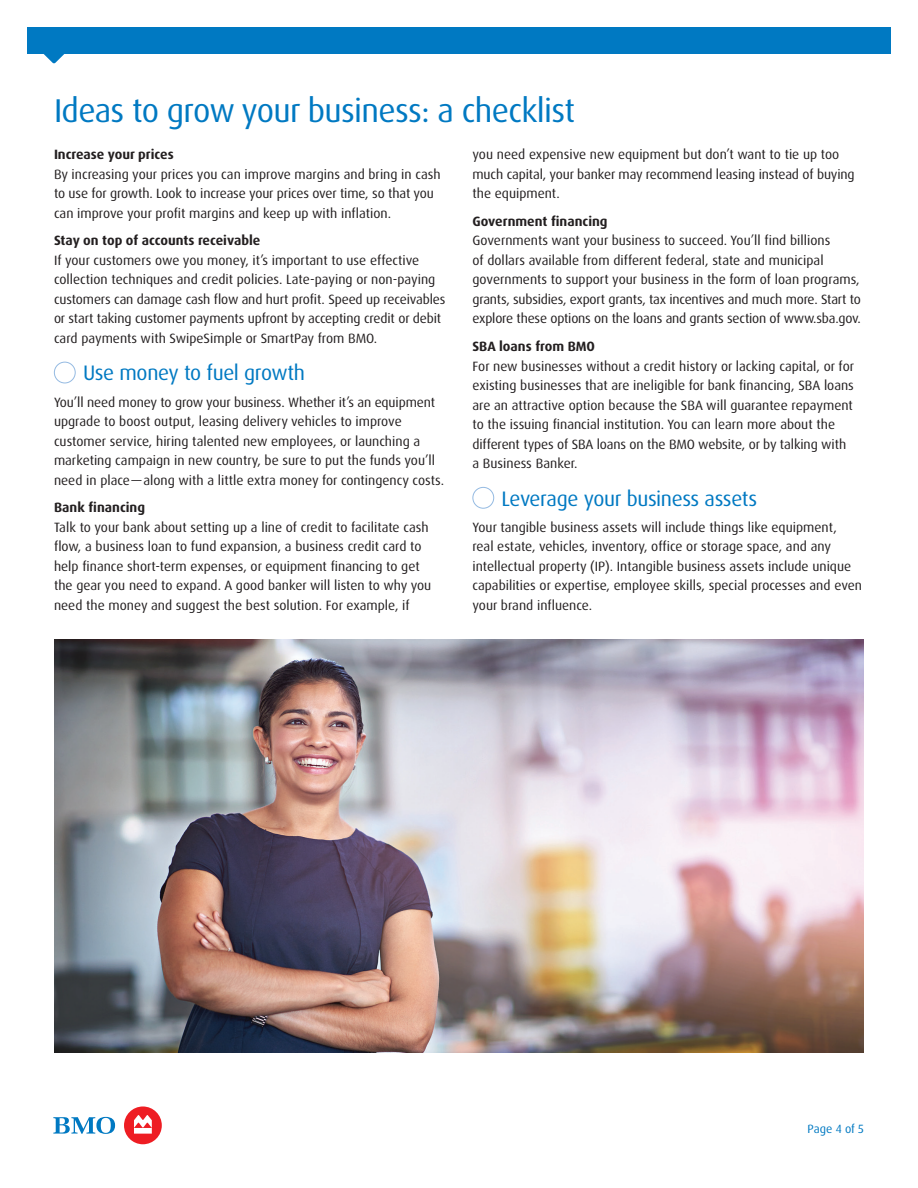
<style>
.page{position:relative;width:918px;height:1188px;background:#fff}
.page>*{position:absolute;margin:0;border:0;box-sizing:border-box;transform-origin:0 0}
.t1{font:33px "Dax OT";letter-spacing:-.02em;color:#0079c2}
.Section_Sub-head_REV{font:21px "Dax OT";letter-spacing:-.02em;color:#0079c2}
.Body_Copy{font:13.5px/19.5px "Dax OT";color:#231f20}
.Paragraph_Subhead{font:700 13.5px "Dax OT";color:#231f20}
.t2{font:12px "Dax OT";letter-spacing:-.005em;color:#0079c2}
</style>
<div class="page">
<div style="left:27px;top:27px;width:864px;height:27px;background:#0079c2"></div>
<svg style="left:43px;top:54px;width:22px;height:10px"></svg>
<div style="left:124px;top:1106px;width:38px;height:38px;background:#ee1d23;border-radius:50%"></div>
<svg style="left:53px;top:1117px;width:62px;height:17px"></svg>
<svg style="left:134px;top:1115px;width:18px;height:19px"></svg>
<div style="left:54px;top:362px;width:22px;height:21px;border:1px solid #94bae2;border-radius:50%"></div>
<div style="left:473px;top:487px;width:21px;height:22px;border:1px solid #94bae2;border-radius:50%"></div>
<img style="left:54px;top:639px;width:810px;height:414px">
<h1 class="t1" style="left:54px;top:90px;width:523px">Ideas to grow your business: a checklist</h1>
<p class="Paragraph_Subhead" style="left:54px;top:146px;width:121px">Increase your prices</p>
<p class="Body_Copy" style="left:54px;top:164px;width:388px">By increasing your prices you can improve margins and bring in cash to use for growth. Look to increase your prices over time, so that you can improve your profit margins and keep up with inflation.</p>
<p class="Paragraph_Subhead" style="left:54px;top:232px;width:208px">Stay on top of accounts receivable</p>
<p class="Body_Copy" style="left:54px;top:251px;width:393px">If your customers owe you money, it’s important to use effective collection techniques and credit policies. Late-paying or non-paying customers can damage cash flow and hurt profit. Speed up receivables or start taking customer payments upfront by accepting credit or debit card payments with SwipeSimple or SmartPay from BMO.</p>
<p class="Section_Sub-head_REV" style="left:83px;top:360px;width:224px">Use money to fuel growth</p>
<p class="Body_Copy" style="left:54px;top:392px;width:392px">You’ll need money to grow your business. Whether it’s an equipment upgrade to boost output, leasing delivery vehicles to improve customer service, hiring talented new employees, or launching a marketing campaign in new country, be sure to put the funds you’ll need in place—along with a little extra money for contingency costs.</p>
<p class="Paragraph_Subhead" style="left:54px;top:499px;width:93px">Bank financing</p>
<p class="Body_Copy" style="left:54px;top:518px;width:379px">Talk to your bank about setting up a line of credit to facilitate cash flow, a business loan to fund expansion, a business credit card to help finance short-term expenses, or equipment financing to get the gear you need to expand. A good banker will listen to why you need the money and suggest the best solution. For example, if</p>
<p class="Body_Copy" style="left:472px;top:145px;width:384px">you need expensive new equipment but don’t want to tie up too much capital, your banker may recommend leasing instead of buying the equipment.</p>
<p class="Paragraph_Subhead" style="left:472px;top:213px;width:137px">Government financing</p>
<p class="Body_Copy" style="left:472px;top:231px;width:390px">Governments want your business to succeed. You’ll find billions<br>of dollars available from different federal, state and municipal governments to support your business in the form of loan programs, grants, subsidies, export grants, tax incentives and much more. Start to explore these options on the loans and grants section of www.sba.gov.</p>
<p class="Paragraph_Subhead" style="left:472px;top:338px;width:124px">SBA loans from BMO</p>
<p class="Body_Copy" style="left:472px;top:356px;width:383px">For new businesses without a credit history or lacking capital, or for existing businesses that are ineligible for bank financing, SBA loans are an attractive option because the SBA will guarantee repayment to the issuing financial institution. You can learn more about the different types of SBA loans on the BMO website, or by talking with a Business Banker.</p>
<p class="Section_Sub-head_REV" style="left:502px;top:485px;width:257px">Leverage your business assets</p>
<p class="Body_Copy" style="left:472px;top:518px;width:391px">Your tangible business assets will include things like equipment,<br>real estate, vehicles, inventory, office or storage space, and any intellectual property (IP). Intangible business assets include unique capabilities or expertise, employee skills, special processes and even your brand influence.</p>
<p class="t2" style="left:808px;top:1121px;width:58px">Page 4 of 5</p>
</div>
